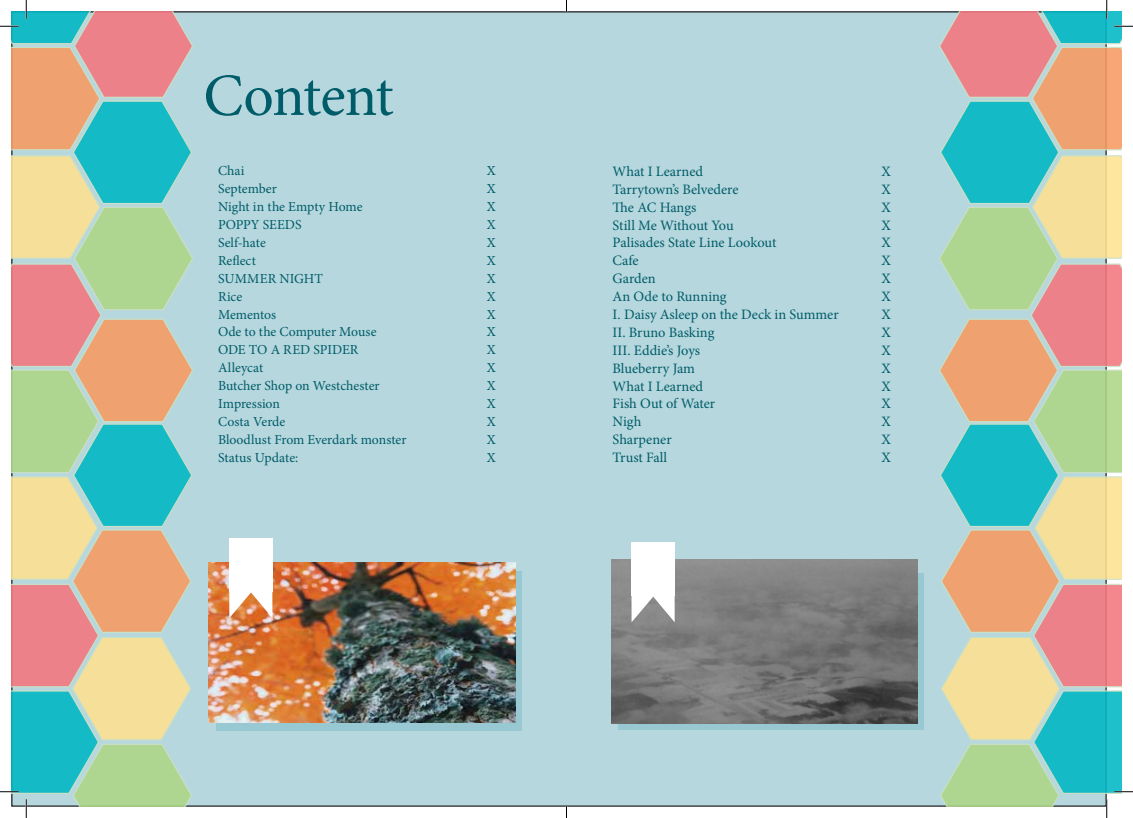
<style>
.page{position:relative;width:1133px;height:818px;background:#fff}
.page>*{position:absolute;margin:0;border:0;box-sizing:border-box;transform-origin:0 0}
.t1{font:60px "Minion Pro";letter-spacing:-.025em;color:#005c68}
.t2{font:14.38px "Minion Pro";letter-spacing:-.005em;color:#005c68}
.t3{font:13.75px "Minion Pro";letter-spacing:-.005em;color:#005c68}
</style>
<div class="page">
<div style="left:12px;top:12px;width:1094px;height:794px;background:#b6d7de"></div>
<svg style="left:215px;top:570px;width:306px;height:160px;background:#96bec5"></svg>
<img style="left:208px;top:562px;width:307px;height:160px">
<div style="left:229px;top:538px;width:43px;height:53px;background:#fff"></div>
<svg style="left:229px;top:591px;width:43px;height:27px"></svg>
<svg style="left:618px;top:573px;width:305px;height:157px;background:#90b9c1"></svg>
<img style="left:611px;top:559px;width:306px;height:164px">
<div style="left:631px;top:542px;width:43px;height:53px;background:#fff"></div>
<svg style="left:631px;top:595px;width:43px;height:27px"></svg>
<svg style="left:0;top:0;width:194px;height:818px"></svg>
<svg style="left:938px;top:0;width:194px;height:818px"></svg>
<svg style="left:565px;top:806px;width:2px;height:12px"></svg>
<h1 class="t1" style="left:203px;top:56px;width:192px">Content</h1>
<p class="t3" style="left:218px;top:162px;width:28px">Chai</p>
<p class="t3" style="left:487px;top:162px;width:10px">X</p>
<p class="t3" style="left:218px;top:180px;width:60px">September</p>
<p class="t3" style="left:487px;top:180px;width:10px">X</p>
<p class="t3" style="left:218px;top:198px;width:146px">Night in the Empty Home</p>
<p class="t3" style="left:487px;top:198px;width:10px">X</p>
<p class="t3" style="left:218px;top:215px;width:85px">POPPY SEEDS</p>
<p class="t3" style="left:487px;top:215px;width:10px">X</p>
<p class="t3" style="left:218px;top:233px;width:49px">Self-hate</p>
<p class="t3" style="left:487px;top:233px;width:10px">X</p>
<p class="t3" style="left:218px;top:251px;width:39px">Reflect</p>
<p class="t3" style="left:487px;top:251px;width:10px">X</p>
<p class="t3" style="left:218px;top:269px;width:106px">SUMMER NIGHT</p>
<p class="t3" style="left:487px;top:269px;width:10px">X</p>
<p class="t3" style="left:218px;top:287px;width:26px">Rice</p>
<p class="t3" style="left:487px;top:287px;width:10px">X</p>
<p class="t3" style="left:218px;top:305px;width:60px">Mementos</p>
<p class="t3" style="left:487px;top:305px;width:10px">X</p>
<p class="t3" style="left:218px;top:323px;width:160px">Ode to the Computer Mouse</p>
<p class="t3" style="left:487px;top:323px;width:10px">X</p>
<p class="t3" style="left:218px;top:341px;width:142px">ODE TO A RED SPIDER</p>
<p class="t3" style="left:487px;top:341px;width:10px">X</p>
<p class="t3" style="left:218px;top:358px;width:47px">Alleycat</p>
<p class="t3" style="left:487px;top:358px;width:10px">X</p>
<p class="t3" style="left:218px;top:376px;width:163px">Butcher Shop on Westchester</p>
<p class="t3" style="left:487px;top:376px;width:10px">X</p>
<p class="t3" style="left:218px;top:394px;width:63px">Impression</p>
<p class="t3" style="left:487px;top:394px;width:10px">X</p>
<p class="t3" style="left:218px;top:412px;width:69px">Costa Verde</p>
<p class="t3" style="left:487px;top:412px;width:10px">X</p>
<p class="t3" style="left:218px;top:430px;width:190px">Bloodlust From Everdark monster</p>
<p class="t3" style="left:487px;top:430px;width:10px">X</p>
<p class="t3" style="left:218px;top:448px;width:82px">Status Update:</p>
<p class="t3" style="left:487px;top:448px;width:10px">X</p>
<p class="t2" style="left:612px;top:162px;width:92px">What I Learned</p>
<p class="t2" style="left:881px;top:162px;width:11px">X</p>
<p class="t2" style="left:612px;top:180px;width:127px">Tarrytown’s Belvedere</p>
<p class="t2" style="left:881px;top:180px;width:11px">X</p>
<p class="t2" style="left:612px;top:197px;width:85px">The AC Hangs</p>
<p class="t2" style="left:881px;top:197px;width:11px">X</p>
<p class="t2" style="left:612px;top:215px;width:123px">Still Me Without You</p>
<p class="t2" style="left:881px;top:215px;width:11px">X</p>
<p class="t2" style="left:612px;top:233px;width:165px">Palisades State Line Lookout</p>
<p class="t2" style="left:881px;top:233px;width:11px">X</p>
<p class="t2" style="left:612px;top:251px;width:28px">Cafe</p>
<p class="t2" style="left:881px;top:251px;width:11px">X</p>
<p class="t2" style="left:612px;top:269px;width:45px">Garden</p>
<p class="t2" style="left:881px;top:269px;width:11px">X</p>
<p class="t2" style="left:612px;top:287px;width:116px">An Ode to Running</p>
<p class="t2" style="left:881px;top:287px;width:11px">X</p>
<p class="t2" style="left:612px;top:305px;width:228px">I. Daisy Asleep on the Deck in Summer</p>
<p class="t2" style="left:881px;top:305px;width:11px">X</p>
<p class="t2" style="left:612px;top:322px;width:103px">II. Bruno Basking</p>
<p class="t2" style="left:881px;top:322px;width:11px">X</p>
<p class="t2" style="left:612px;top:340px;width:89px">III. Eddie’s Joys</p>
<p class="t2" style="left:881px;top:340px;width:11px">X</p>
<p class="t2" style="left:612px;top:358px;width:84px">Blueberry Jam</p>
<p class="t2" style="left:881px;top:358px;width:11px">X</p>
<p class="t2" style="left:612px;top:376px;width:92px">What I Learned</p>
<p class="t2" style="left:881px;top:376px;width:11px">X</p>
<p class="t2" style="left:612px;top:394px;width:104px">Fish Out of Water</p>
<p class="t2" style="left:881px;top:394px;width:11px">X</p>
<p class="t2" style="left:612px;top:412px;width:30px">Nigh</p>
<p class="t2" style="left:881px;top:412px;width:11px">X</p>
<p class="t2" style="left:612px;top:430px;width:61px">Sharpener</p>
<p class="t2" style="left:881px;top:430px;width:11px">X</p>
<p class="t2" style="left:612px;top:448px;width:56px">Trust Fall</p>
<p class="t2" style="left:881px;top:448px;width:11px">X</p>
</div>
